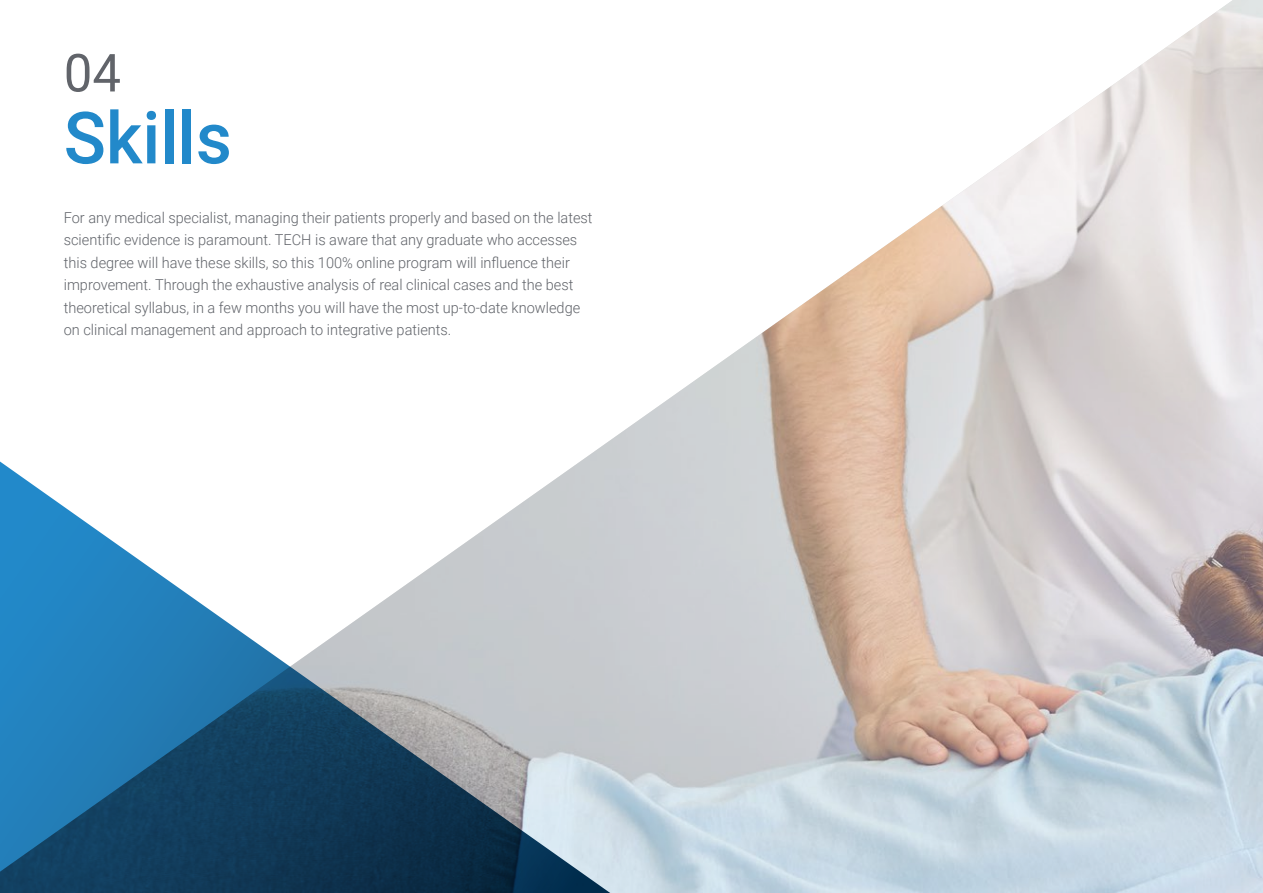
<style>
.page{position:relative;width:1263px;height:893px;background:#fff}
.page>*{position:absolute;margin:0;border:0;box-sizing:border-box;transform-origin:0 0}
.t1{font:500 72px "Roboto";color:#2289ca}
.t2{font:52.5px "Roboto";color:#61646a}
.t3{font:300 15px/22.5px "Roboto";color:#61646a}
</style>
<div class="page">
<img style="left:602px;top:0;width:661px;height:893px">
<svg style="left:0;top:446px;width:640px;height:447px"></svg>
<h2 class="t2" style="left:64px;top:36px;width:59px">04</h2>
<h1 class="t1" style="left:64px;top:87px;width:170px">Skills</h1>
<p class="t3" style="left:64px;top:206px;width:530px">For any medical specialist, managing their patients properly and based on the latest scientific evidence is paramount. TECH is aware that any graduate who accesses this degree will have these skills, so this 100% online program will influence their improvement. Through the exhaustive analysis of real clinical cases and the best theoretical syllabus, in a few months you will have the most up-to-date knowledge on clinical management and approach to integrative patients.</p>
</div>
